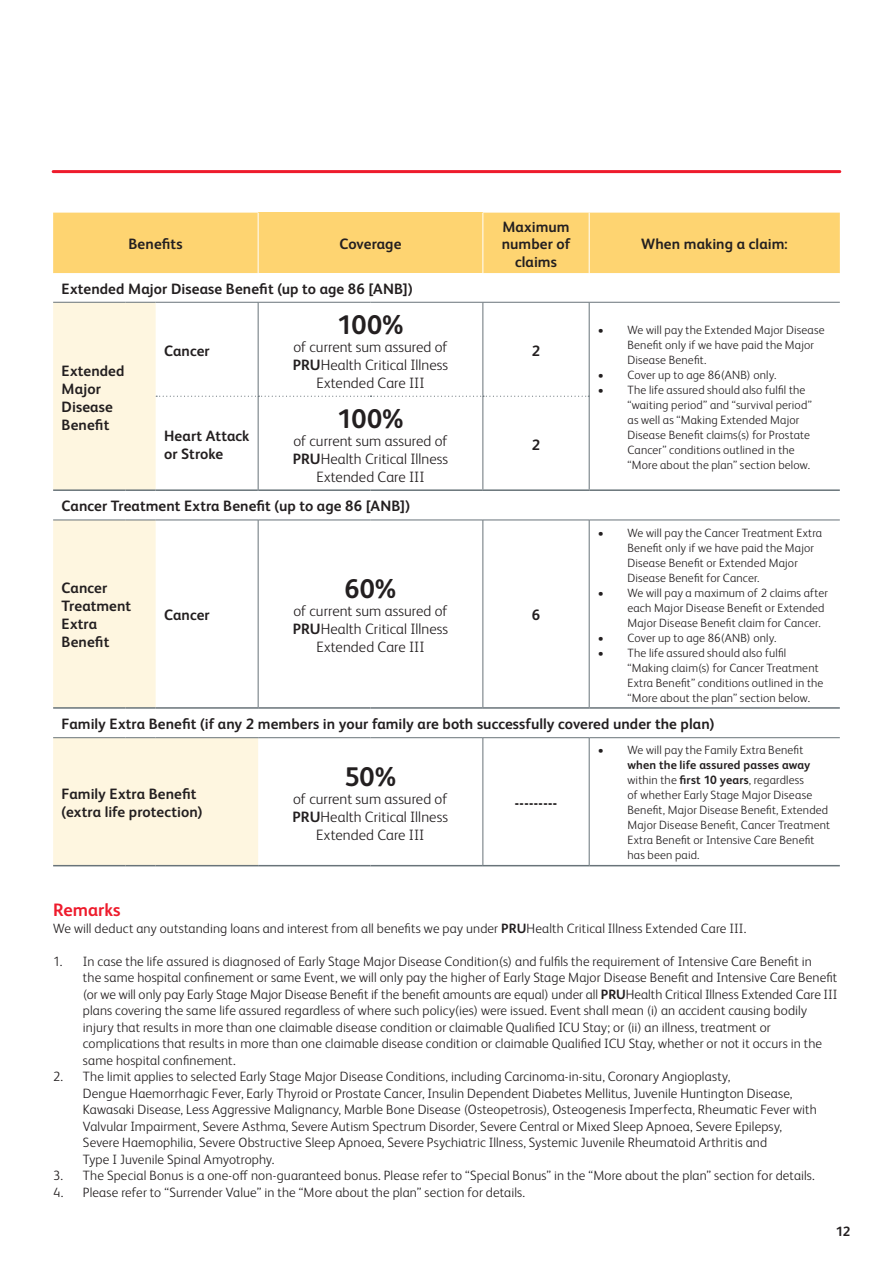
<style>
.page{position:relative;width:893px;height:1263px;background:#fff}
.page>*{position:absolute;margin:0;border:0;box-sizing:border-box;transform-origin:0 0}
.t1{font:700 27px "FS Albert Pro";color:#231f20}
.t2{font:700 18px "FS Albert Pro";color:#ee1b2c}
.t3{font:700 15px/18px "FS Albert Pro";letter-spacing:.005em;color:#231f20}
.t4{font:300 15px/18px "FS Albert Pro";letter-spacing:.005em;color:#231f20;text-align:center}
.t5{font:300 13.5px/16.5px "FS Albert Pro";letter-spacing:.01em;color:#231f20}
.t6{font:700 13.5px "FS Albert Pro";color:#231f20}
.t7{font:300 12px/15px "FS Albert Pro";letter-spacing:.015em;color:#231f20}
.s1{font-weight:700}
</style>
<div class="page">
<div style="left:53px;top:213px;width:787px;height:60px;background:#fed471"></div>
<div style="left:258px;top:213px;width:225px;height:60px;background:#fed471"></div>
<svg style="left:53px;top:273px;width:787px;height:434px"></svg>
<svg style="left:53px;top:303px;width:205px;height:562px;fill:#fef6e0"></svg>
<hr style="left:258px;top:520px;width:1px;height:187px;background:#687379">
<hr style="left:589px;top:213px;width:1px;height:60px;background:#fff">
<hr style="left:482px;top:302px;width:1px;height:94px;background:#687379">
<hr style="left:589px;top:302px;width:1px;height:94px;background:#687379">
<hr style="left:482px;top:397px;width:1px;height:92px;background:#687379">
<hr style="left:589px;top:396px;width:1px;height:93px;background:#687379">
<hr style="left:482px;top:520px;width:1px;height:187px;background:#687379">
<hr style="left:589px;top:520px;width:1px;height:187px;background:#687379">
<hr style="left:482px;top:738px;width:1px;height:127px;background:#687379">
<hr style="left:589px;top:738px;width:1px;height:127px;background:#687379">
<hr style="left:258px;top:865px;width:112px;height:1px;background:#687379">
<hr style="left:370px;top:865px;width:113px;height:1px;background:#687379">
<hr style="left:483px;top:865px;width:106px;height:1px;background:#687379">
<hr style="left:589px;top:865px;width:251px;height:1px;background:#687379">
<hr style="left:258px;top:213px;width:1px;height:60px;background:#fff">
<hr style="left:482px;top:213px;width:1px;height:60px;background:#fff">
<hr style="left:53px;top:489px;width:73px;height:2px;background:#687379">
<hr style="left:126px;top:489px;width:30px;height:2px;background:#687379">
<hr style="left:156px;top:489px;width:102px;height:2px;background:#687379">
<hr style="left:259px;top:489px;width:111px;height:2px;background:#687379">
<hr style="left:370px;top:489px;width:113px;height:2px;background:#687379">
<hr style="left:483px;top:489px;width:106px;height:2px;background:#687379">
<hr style="left:589px;top:489px;width:251px;height:2px;background:#687379">
<hr style="left:258px;top:302px;width:1px;height:94px;background:#687379">
<hr style="left:258px;top:397px;width:1px;height:94px;background:#687379">
<svg style="left:156px;top:396px;width:433px;height:1px"></svg>
<hr style="left:53px;top:707px;width:73px;height:2px;background:#687379">
<hr style="left:126px;top:707px;width:30px;height:2px;background:#687379">
<hr style="left:156px;top:707px;width:102px;height:2px;background:#687379">
<hr style="left:258px;top:707px;width:112px;height:2px;background:#687379">
<hr style="left:370px;top:707px;width:113px;height:2px;background:#687379">
<hr style="left:483px;top:707px;width:106px;height:2px;background:#687379">
<hr style="left:589px;top:707px;width:251px;height:2px;background:#687379">
<hr style="left:53px;top:865px;width:73px;height:1px;background:#687379">
<hr style="left:126px;top:865px;width:30px;height:1px;background:#687379">
<hr style="left:156px;top:865px;width:102px;height:1px;background:#687379">
<hr style="left:53px;top:302px;width:73px;height:1px;background:#687379">
<hr style="left:126px;top:302px;width:30px;height:1px;background:#687379">
<hr style="left:156px;top:302px;width:102px;height:1px;background:#687379">
<hr style="left:258px;top:302px;width:112px;height:1px;background:#687379">
<hr style="left:370px;top:302px;width:113px;height:1px;background:#687379">
<hr style="left:483px;top:302px;width:106px;height:1px;background:#687379">
<hr style="left:589px;top:302px;width:251px;height:1px;background:#687379">
<hr style="left:53px;top:520px;width:73px;height:1px;background:#687379">
<hr style="left:126px;top:520px;width:30px;height:1px;background:#687379">
<hr style="left:156px;top:520px;width:102px;height:1px;background:#687379">
<hr style="left:258px;top:520px;width:112px;height:1px;background:#687379">
<hr style="left:370px;top:520px;width:113px;height:1px;background:#687379">
<hr style="left:483px;top:520px;width:106px;height:1px;background:#687379">
<hr style="left:589px;top:520px;width:251px;height:1px;background:#687379">
<hr style="left:53px;top:737px;width:73px;height:1px;background:#687379">
<hr style="left:126px;top:737px;width:30px;height:1px;background:#687379">
<hr style="left:156px;top:737px;width:102px;height:1px;background:#687379">
<hr style="left:258px;top:737px;width:112px;height:1px;background:#687379">
<hr style="left:370px;top:737px;width:113px;height:1px;background:#687379">
<hr style="left:483px;top:737px;width:106px;height:1px;background:#687379">
<hr style="left:589px;top:737px;width:251px;height:1px;background:#687379">
<hr style="left:53px;top:170px;width:787px;height:3px;background:#ee1b2c">
<p class="t3" style="left:129px;top:234px;width:56px">Benefits</p>
<p class="t3" style="left:340px;top:234px;width:63px">Coverage</p>
<p class="t3" style="left:62px;top:279px;width:353px">Extended Major Disease Benefit (up to age 86 [ANB])</p>
<p class="t3" style="left:502px;top:217px;width:70px;line-height:17.5px;text-align:center">Maximum number of claims</p>
<h1 class="t1" style="left:337px;top:305px;width:68px">100%</h1>
<p class="t4" style="left:293px;top:337px;width:157px">of current sum assured of<br><span class="s1">PRU</span>Health Critical Illness<br>Extended Care III</p>
<p class="t3" style="left:532px;top:341px;width:10px">2</p>
<p class="t3" style="left:164px;top:341px;width:47px">Cancer</p>
<p class="t3" style="left:62px;top:361px;width:64px">Extended<br>Major<br>Disease<br>Benefit</p>
<h1 class="t1" style="left:337px;top:399px;width:68px">100%</h1>
<p class="t4" style="left:293px;top:431px;width:157px">of current sum assured of<br><span class="s1">PRU</span>Health Critical Illness<br>Extended Care III</p>
<p class="t3" style="left:532px;top:435px;width:10px">2</p>
<p class="t3" style="left:62px;top:496px;width:350px">Cancer Treatment Extra Benefit (up to age 86 [ANB])</p>
<p class="t3" style="left:164px;top:426px;width:87px">Heart Attack or Stroke</p>
<p class="t3" style="left:641px;top:234px;width:148px">When making a claim:</p>
<p class="t7" style="left:627px;top:321px;width:199px;text-indent:-30px">• We will pay the Extended Major Disease<br>Benefit only if we have paid the Major<br>Disease Benefit.</p>
<p class="t7" style="left:598px;top:366px;width:180px">• Cover up to age 86(ANB) only.</p>
<p class="t7" style="left:627px;top:381px;width:186px;text-indent:-30px">• The life assured should also fulfil the “waiting period” and “survival period” as well as “Making Extended Major Disease Benefit claims(s) for Prostate Cancer” conditions outlined in the “More about the plan” section below.</p>
<p class="t7" style="left:627px;top:524px;width:196px;text-indent:-30px">• We will pay the Cancer Treatment Extra Benefit only if we have paid the Major Disease Benefit or Extended Major Disease Benefit for Cancer.</p>
<p class="t7" style="left:627px;top:584px;width:202px;text-indent:-30px">• We will pay a maximum of 2 claims after each Major Disease Benefit or Extended<br>Major Disease Benefit claim for Cancer.</p>
<p class="t7" style="left:598px;top:629px;width:180px">• Cover up to age 86(ANB) only.</p>
<p class="t7" style="left:627px;top:644px;width:197px;text-indent:-30px">• The life assured should also fulfil “Making claim(s) for Cancer Treatment Extra Benefit” conditions outlined in the “More about the plan” section below.</p>
<p class="t3" style="left:62px;top:714px;width:654px">Family Extra Benefit (if any 2 members in your family are both successfully covered under the plan)</p>
<h1 class="t1" style="left:345px;top:570px;width:53px">60%</h1>
<p class="t4" style="left:293px;top:601px;width:157px">of current sum assured of<br><span class="s1">PRU</span>Health Critical Illness<br>Extended Care III</p>
<p class="t3" style="left:532px;top:605px;width:10px">6</p>
<p class="t3" style="left:62px;top:578px;width:71px">Cancer<br>Treatment<br>Extra<br>Benefit</p>
<p class="t3" style="left:164px;top:605px;width:47px">Cancer</p>
<p class="t3" style="left:62px;top:784px;width:142px">Family Extra Benefit (extra life protection)</p>
<h1 class="t1" style="left:344px;top:758px;width:53px">50%</h1>
<p class="t4" style="left:293px;top:789px;width:157px">of current sum assured of<br><span class="s1">PRU</span>Health Critical Illness<br>Extended Care III</p>
<p class="t3" style="left:515px;top:793px;width:44px">---------</p>
<p class="t7" style="left:598px;top:742px;width:207px">• We will pay the Family Extra Benefit</p>
<p class="t7" style="left:627px;top:757px;width:204px"><span class="s1">when the life assured passes away </span>within the <span class="s1">first 10 years</span>, regardless<br>of whether Early Stage Major Disease Benefit, Major Disease Benefit, Extended Major Disease Benefit, Cancer Treatment Extra Benefit or Intensive Care Benefit has been paid.</p>
<h2 class="t2" style="left:53px;top:897px;width:69px">Remarks</h2>
<p class="t5" style="left:53px;top:919px;width:695px">We will deduct any outstanding loans and interest from all benefits we pay under <span class="s1">PRU</span>Health Critical Illness Extended Care III.</p>
<p class="t5" style="left:83px;top:952px;width:756px;text-indent:-30px">1. In case the life assured is diagnosed of Early Stage Major Disease Condition(s) and fulfils the requirement of Intensive Care Benefit in<br>the same hospital confinement or same Event, we will only pay the higher of Early Stage Major Disease Benefit and Intensive Care Benefit (or we will only pay Early Stage Major Disease Benefit if the benefit amounts are equal) under all <span class="s1">PRU</span>Health Critical Illness Extended Care III plans covering the same life assured regardless of where such policy(ies) were issued. Event shall mean (i) an accident causing bodily injury that results in more than one claimable disease condition or claimable Qualified ICU Stay; or (ii) an illness, treatment or complications that results in more than one claimable disease condition or claimable Qualified ICU Stay, whether or not it occurs in the same hospital confinement.</p>
<p class="t5" style="left:83px;top:1067px;width:735px;text-indent:-30px">2. The limit applies to selected Early Stage Major Disease Conditions, including Carcinoma-in-situ, Coronary Angioplasty,<br>Dengue Haemorrhagic Fever, Early Thyroid or Prostate Cancer, Insulin Dependent Diabetes Mellitus, Juvenile Huntington Disease, Kawasaki Disease, Less Aggressive Malignancy, Marble Bone Disease (Osteopetrosis), Osteogenesis Imperfecta, Rheumatic Fever with Valvular Impairment, Severe Asthma, Severe Autism Spectrum Disorder, Severe Central or Mixed Sleep Apnoea, Severe Epilepsy, Severe Haemophilia, Severe Obstructive Sleep Apnoea, Severe Psychiatric Illness, Systemic Juvenile Rheumatoid Arthritis and<br>Type I Juvenile Spinal Amyotrophy.</p>
<p class="t5" style="left:53px;top:1166px;width:763px">3. The Special Bonus is a one-off non-guaranteed bonus. Please refer to “Special Bonus” in the “More about the plan” section for details.</p>
<p class="t5" style="left:53px;top:1183px;width:473px">4. Please refer to “Surrender Value” in the “More about the plan” section for details.</p>
<p class="t6" style="left:836px;top:1222px;width:16px">12</p>
</div>
